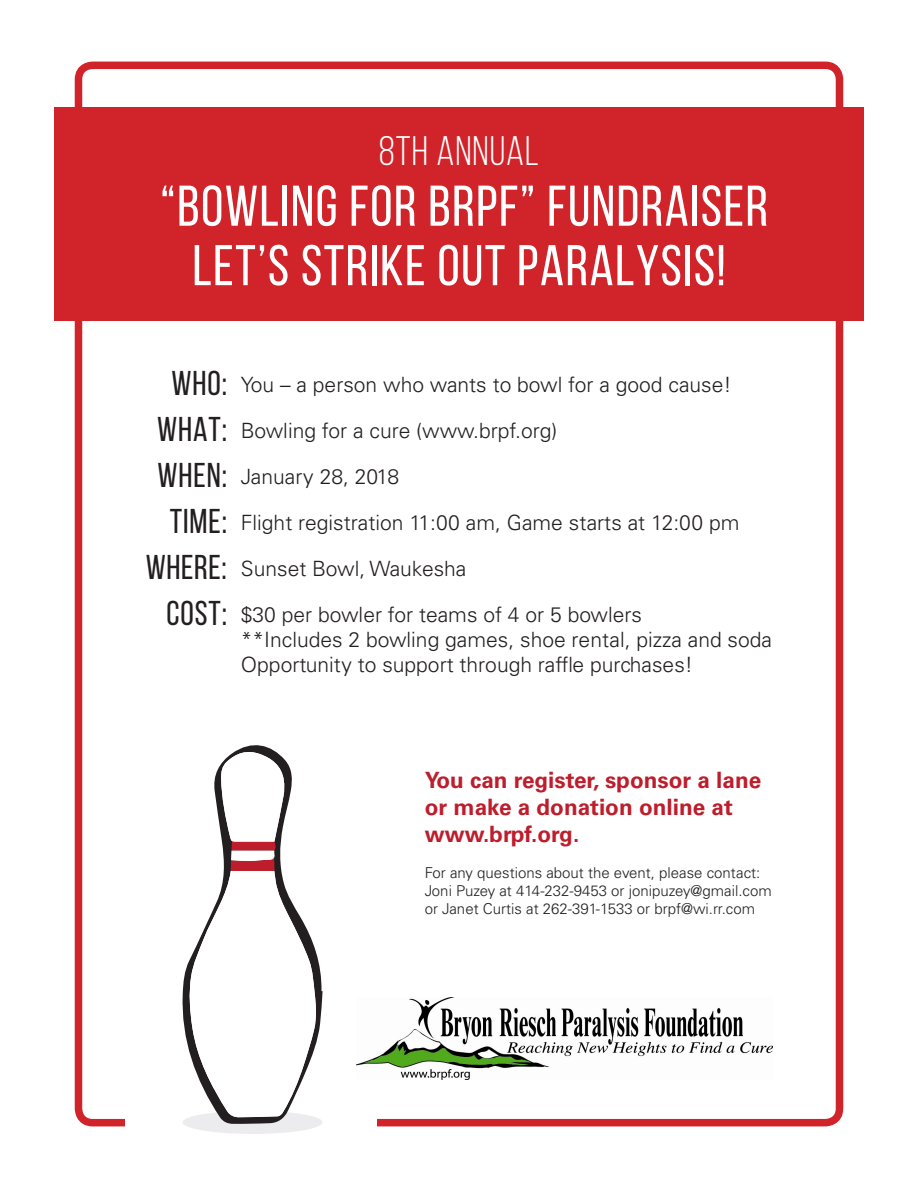
<style>
.page{position:relative;width:918px;height:1188px;background:#fff}
.page>*{position:absolute;margin:0;border:0;box-sizing:border-box;transform-origin:0 0}
.t1{font:57.3px/59.4px "Bebas Neue";letter-spacing:.025em;color:#fff;text-align:center}
.t2{font:41.25px "Bebas Neue";letter-spacing:.025em;color:#fff}
.t3{font:34.5px "Bebas Neue";letter-spacing:.025em;color:#231f20}
.t4{font:700 22.5px/27px "Univers LT Std";color:#be1d2c}
.t5{font:300 21px "Univers LT Std";color:#231f20}
.t6{font:300 15px "Univers LT Std";color:#231f20}
</style>
<div class="page">
<div style="left:75px;top:62px;width:768px;height:1064px;border:8px solid #d1232a;border-radius:14px"></div>
<div style="left:125px;top:870px;width:252px;height:273px;background:#fff"></div>
<div style="left:183px;top:1111px;width:140px;height:23px;background:#ececee;border-radius:50%"></div>
<div style="left:54px;top:107px;width:810px;height:214px;background:#d1232a"></div>
<svg style="left:182px;top:745px;width:141px;height:379px"></svg>
<svg style="left:188px;top:750px;width:129px;height:367px"></svg>
<img style="left:356px;top:998px;width:416px;height:81px">
<p class="t2" style="left:379px;top:128px;width:162px">8TH ANNUAL</p>
<p class="t1" style="left:160px;top:176px;width:609px">“BOWLING FOR BRPF” FUNDRAISER<br>LET’S STRIKE OUT PARALYSIS!</p>
<p class="t3" style="left:172px;top:364px;width:57px">WHO:</p>
<p class="t3" style="left:157px;top:410px;width:71px">WHAT:</p>
<p class="t3" style="left:158px;top:456px;width:71px">WHEN:</p>
<p class="t3" style="left:170px;top:502px;width:59px">TIME:</p>
<p class="t3" style="left:146px;top:548px;width:83px">WHERE:</p>
<p class="t3" style="left:167px;top:594px;width:62px">COST:</p>
<p class="t5" style="left:241px;top:372px;width:492px">You – a person who wants to bowl for a good cause!</p>
<p class="t5" style="left:241px;top:418px;width:318px">Bowling for a cure (www.brpf.org)</p>
<p class="t5" style="left:241px;top:464px;width:160px">January 28, 2018</p>
<p class="t5" style="left:241px;top:510px;width:500px">Flight registration 11:00 am, Game starts at 12:00 pm</p>
<p class="t5" style="left:241px;top:556px;width:227px">Sunset Bowl, Waukesha</p>
<p class="t5" style="left:241px;top:602px;width:403px">$30 per bowler for teams of 4 or 5 bowlers</p>
<p class="t5" style="left:241px;top:627px;width:533px">**Includes 2 bowling games, shoe rental, pizza and soda</p>
<p class="t5" style="left:241px;top:652px;width:454px">Opportunity to support through raffle purchases!</p>
<p class="t4" style="left:425px;top:767px;width:338px">You can register, sponsor a lane or make a donation online at www.brpf.org.</p>
<p class="t6" style="left:425px;top:864px;width:337px">For any questions about the event, please contact:</p>
<p class="t6" style="left:425px;top:882px;width:349px">Joni Puzey at 414-232-9453 or jonipuzey@gmail.com</p>
<p class="t6" style="left:425px;top:900px;width:332px">or Janet Curtis at 262-391-1533 or brpf@wi.rr.com</p>
</div>
